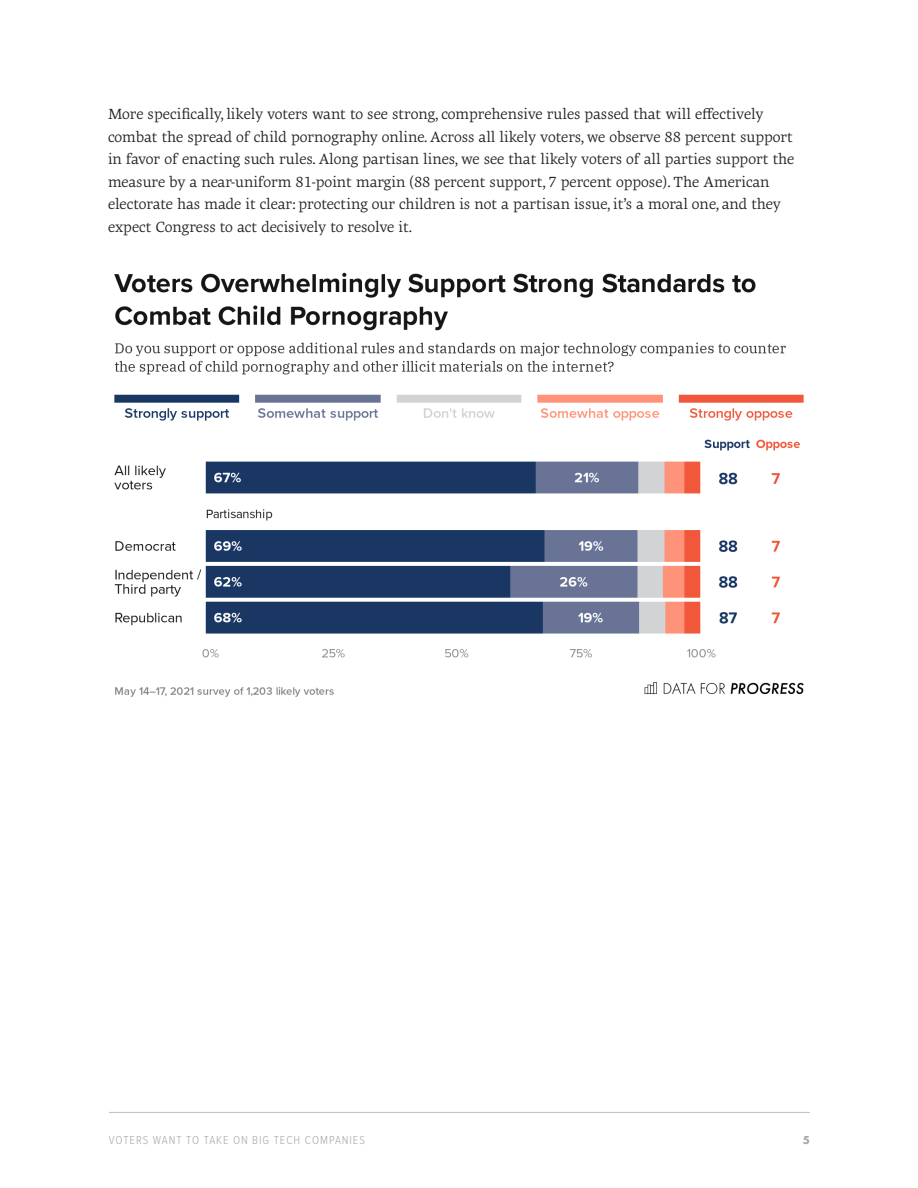
<style>
.page{position:relative;width:918px;height:1188px;background:#fff}
.page>*{position:absolute;margin:0;border:0;box-sizing:border-box;transform-origin:0 0}
.body_copy{font:15px/22.5px "Geneo Std";color:#231f20}
.t1{font:300 12px "Proxima Nova Cond";letter-spacing:.08em;color:#a8a9ad}
.t2{font:700 12px "Futura PT";color:#a8a9ad}
</style>
<div class="page">
<hr style="left:109px;top:1112px;width:701px;height:1px;background:#bcbdc0">
<img style="left:114px;top:272px;width:690px;height:425px">
<p class="body_copy" style="left:108px;top:103px;width:688px">More specifically, likely voters want to see strong, comprehensive rules passed that will effectively combat the spread of child pornography online. Across all likely voters, we observe 88 percent support in favor of enacting such rules. Along partisan lines, we see that likely voters of all parties support the measure by a near-uniform 81-point margin (88 percent support, 7 percent oppose). The American electorate has made it clear: protecting our children is not a partisan issue, it’s a moral one, and they expect Congress to act decisively to resolve it.</p>
<p class="t1" style="left:109px;top:1131px;width:257px">VOTERS WANT TO TAKE ON BIG TECH COMPANIES</p>
<p class="t2" style="left:803px;top:1132px;width:9px">5</p>
</div>
